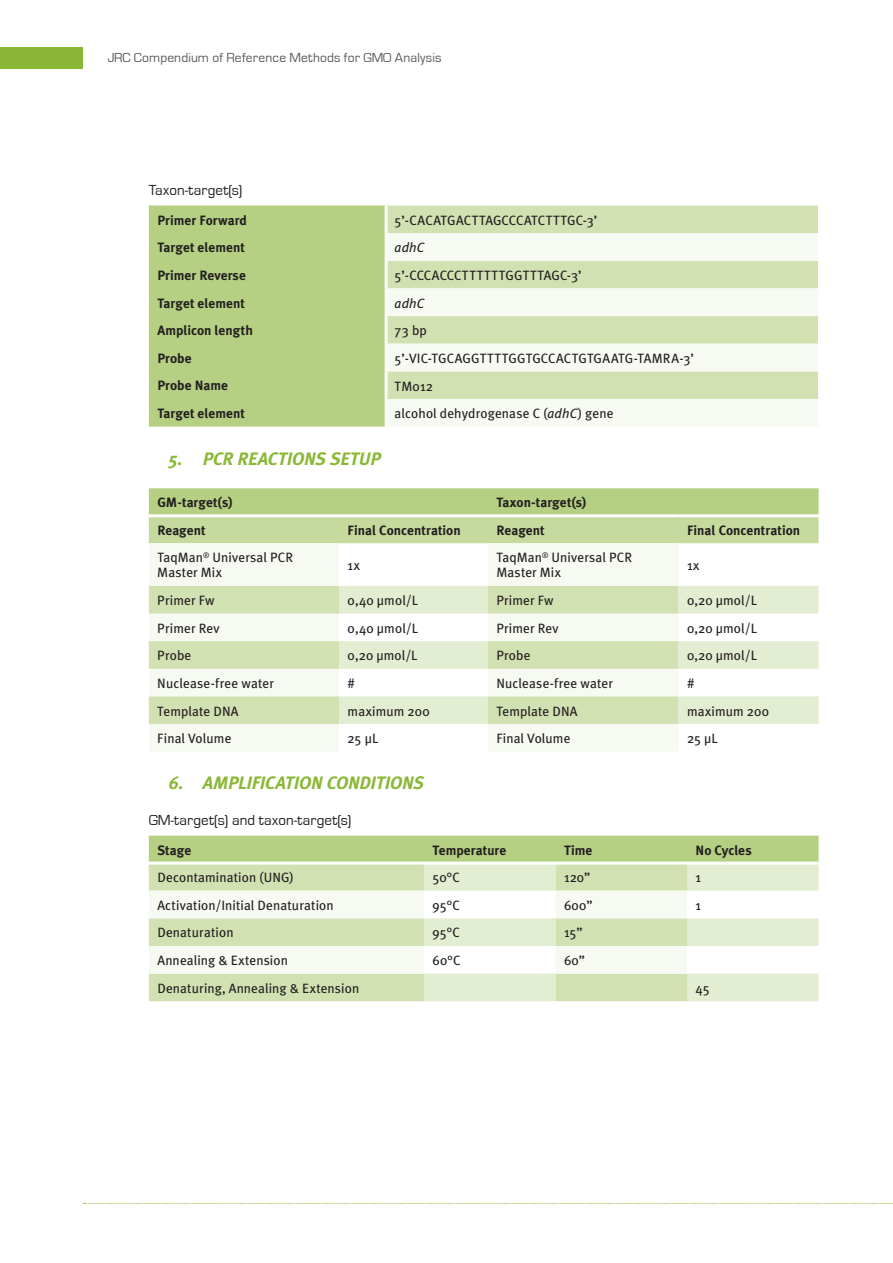
<style>
.page{position:relative;width:893px;height:1263px;background:#fff}
.page>*{position:absolute;margin:0;border:0;box-sizing:border-box;transform-origin:0 0}
.t1{font:italic 700 18px "Meta Plus";letter-spacing:-.015em;color:#8ab836}
.t2{font:15px "Eurostile";letter-spacing:.01em;color:#231f20}
.t3{font:13.5px/15px "Meta Plus";letter-spacing:.01em;color:#231f20}
.t4{font:700 13.5px "Meta Plus";letter-spacing:.005em;color:#231f20}
.t5{font:13.5px "Eurostile";letter-spacing:.01em;color:#57585a}
.t6{font:italic 13.5px "Meta Plus";letter-spacing:.015em;color:#231f20}
.s1{font-style:italic}
</style>
<div class="page">
<svg style="left:84px;top:1203px;width:809px;height:1px"></svg>
<div style="left:149px;top:205px;width:236px;height:222px;background:#b5d082"></div>
<div style="left:388px;top:205px;width:430px;height:28px;background:#d2e1b2"></div>
<svg style="left:388px;top:233px;width:430px;height:193px;fill:#f7faf3"></svg>
<svg style="left:149px;top:488px;width:670px;height:55px;background:#bed591"></svg>
<svg style="left:149px;top:543px;width:529px;height:208px;fill:#f7faf3"></svg>
<svg style="left:149px;top:586px;width:190px;height:138px;fill:#d2e1b2"></svg>
<svg style="left:339px;top:586px;width:480px;height:138px"></svg>
<hr style="left:149px;top:514px;width:190px;height:3px;background:#fff">
<hr style="left:339px;top:514px;width:149px;height:3px;background:#fff">
<hr style="left:488px;top:514px;width:190px;height:3px;background:#fff">
<hr style="left:678px;top:514px;width:141px;height:3px;background:#fff">
<div style="left:149px;top:835px;width:670px;height:26px;background:#b5d082"></div>
<div style="left:149px;top:864px;width:275px;height:137px;background:#d2e1b2"></div>
<svg style="left:424px;top:864px;width:395px;height:137px;fill:#e3edd1"></svg>
<svg style="left:149px;top:891px;width:538px;height:83px"></svg>
<div style="left:0;top:47px;width:83px;height:21px;background:#8ab836"></div>
<p class="t5" style="left:108px;top:51px;width:335px">JRC Compendium of Reference Methods for GMO Analysis</p>
<p class="t2" style="left:149px;top:182px;width:95px">Taxon-target(s)</p>
<p class="t4" style="left:157px;top:212px;width:91px">Primer Forward</p>
<p class="t3" style="left:395px;top:212px;width:204px">5’-CACATGACTTAGCCCATCTTTGC-3’</p>
<p class="t4" style="left:157px;top:240px;width:89px">Target element</p>
<p class="t6" style="left:395px;top:240px;width:31px">adhC</p>
<p class="t4" style="left:157px;top:267px;width:90px">Primer Reverse</p>
<p class="t3" style="left:395px;top:268px;width:188px">5’-CCCACCCTTTTTTGGTTTAGC-3’</p>
<p class="t4" style="left:157px;top:295px;width:89px">Target element</p>
<p class="t6" style="left:395px;top:295px;width:31px">adhC</p>
<p class="t4" style="left:157px;top:323px;width:97px">Amplicon length</p>
<p class="t3" style="left:395px;top:323px;width:34px">73 bp</p>
<p class="t4" style="left:157px;top:350px;width:36px">Probe</p>
<p class="t3" style="left:395px;top:351px;width:301px">5’-VIC-TGCAGGTTTTGGTGCCACTGTGAATG-TAMRA-3’</p>
<p class="t4" style="left:157px;top:378px;width:72px">Probe Name</p>
<p class="t3" style="left:395px;top:378px;width:40px">TM012</p>
<p class="t4" style="left:157px;top:406px;width:89px">Target element</p>
<p class="t3" style="left:395px;top:406px;width:221px">alcohol dehydrogenase C (<span class="s1">adhC</span>) gene</p>
<h1 class="t1" style="left:169px;top:449px;width:213px">5. PCR REACTIONS SETUP</h1>
<p class="t4" style="left:157px;top:495px;width:77px">GM-target(s)</p>
<p class="t4" style="left:496px;top:495px;width:92px">Taxon-target(s)</p>
<p class="t4" style="left:157px;top:522px;width:50px">Reagent</p>
<p class="t4" style="left:348px;top:522px;width:115px">Final Concentration</p>
<p class="t4" style="left:496px;top:522px;width:50px">Reagent</p>
<p class="t4" style="left:687px;top:522px;width:115px">Final Concentration</p>
<p class="t3" style="left:157px;top:550px;width:137px">TaqMan<sup>®</sup> Universal PCR<br>Master Mix</p>
<p class="t3" style="left:348px;top:558px;width:14px">1x</p>
<p class="t3" style="left:496px;top:550px;width:137px">TaqMan<sup>®</sup> Universal PCR<br>Master Mix</p>
<p class="t3" style="left:687px;top:558px;width:14px">1x</p>
<p class="t3" style="left:157px;top:593px;width:59px">Primer Fw</p>
<p class="t3" style="left:348px;top:593px;width:72px">0,40 µmol/L</p>
<p class="t3" style="left:496px;top:593px;width:59px">Primer Fw</p>
<p class="t3" style="left:687px;top:593px;width:71px">0,20 µmol/L</p>
<p class="t3" style="left:157px;top:620px;width:64px">Primer Rev</p>
<p class="t3" style="left:348px;top:620px;width:72px">0,40 µmol/L</p>
<p class="t3" style="left:496px;top:620px;width:64px">Primer Rev</p>
<p class="t3" style="left:687px;top:620px;width:71px">0,20 µmol/L</p>
<p class="t3" style="left:157px;top:648px;width:36px">Probe</p>
<p class="t3" style="left:348px;top:648px;width:71px">0,20 µmol/L</p>
<p class="t3" style="left:496px;top:648px;width:36px">Probe</p>
<p class="t3" style="left:687px;top:648px;width:71px">0,20 µmol/L</p>
<p class="t3" style="left:157px;top:676px;width:118px">Nuclease-free water</p>
<p class="t3" style="left:348px;top:676px;width:9px">#</p>
<p class="t3" style="left:496px;top:676px;width:118px">Nuclease-free water</p>
<p class="t3" style="left:687px;top:676px;width:9px">#</p>
<p class="t3" style="left:157px;top:703px;width:83px">Template DNA</p>
<p class="t3" style="left:348px;top:703px;width:84px">maximum 200</p>
<p class="t3" style="left:496px;top:703px;width:83px">Template DNA</p>
<p class="t3" style="left:687px;top:703px;width:84px">maximum 200</p>
<p class="t3" style="left:157px;top:731px;width:76px">Final Volume</p>
<p class="t3" style="left:348px;top:731px;width:32px">25 µL</p>
<p class="t3" style="left:496px;top:731px;width:76px">Final Volume</p>
<p class="t3" style="left:687px;top:731px;width:32px">25 µL</p>
<h1 class="t1" style="left:169px;top:773px;width:257px">6. AMPLIFICATION CONDITIONS</h1>
<p class="t2" style="left:149px;top:812px;width:204px">GM-target(s) and taxon-target(s)</p>
<p class="t4" style="left:157px;top:842px;width:35px">Stage</p>
<p class="t4" style="left:432px;top:842px;width:75px">Temperature</p>
<p class="t4" style="left:564px;top:842px;width:30px">Time</p>
<p class="t4" style="left:695px;top:842px;width:58px">No Cycles</p>
<p class="t3" style="left:157px;top:870px;width:138px">Decontamination (UNG)</p>
<p class="t3" style="left:432px;top:870px;width:29px">50°C</p>
<p class="t3" style="left:564px;top:870px;width:28px">120”</p>
<p class="t3" style="left:696px;top:870px;width:7px">1</p>
<p class="t3" style="left:157px;top:897px;width:178px">Activation/Initial Denaturation</p>
<p class="t3" style="left:432px;top:897px;width:29px">95°C</p>
<p class="t3" style="left:564px;top:897px;width:30px">600”</p>
<p class="t3" style="left:696px;top:897px;width:7px">1</p>
<p class="t3" style="left:157px;top:925px;width:78px">Denaturation</p>
<p class="t3" style="left:432px;top:925px;width:29px">95°C</p>
<p class="t3" style="left:564px;top:925px;width:20px">15”</p>
<p class="t3" style="left:157px;top:953px;width:132px">Annealing &amp; Extension</p>
<p class="t3" style="left:432px;top:953px;width:30px">60°C</p>
<p class="t3" style="left:564px;top:953px;width:23px">60”</p>
<p class="t3" style="left:157px;top:980px;width:203px">Denaturing, Annealing &amp; Extension</p>
<p class="t3" style="left:696px;top:980px;width:16px">45</p>
</div>
